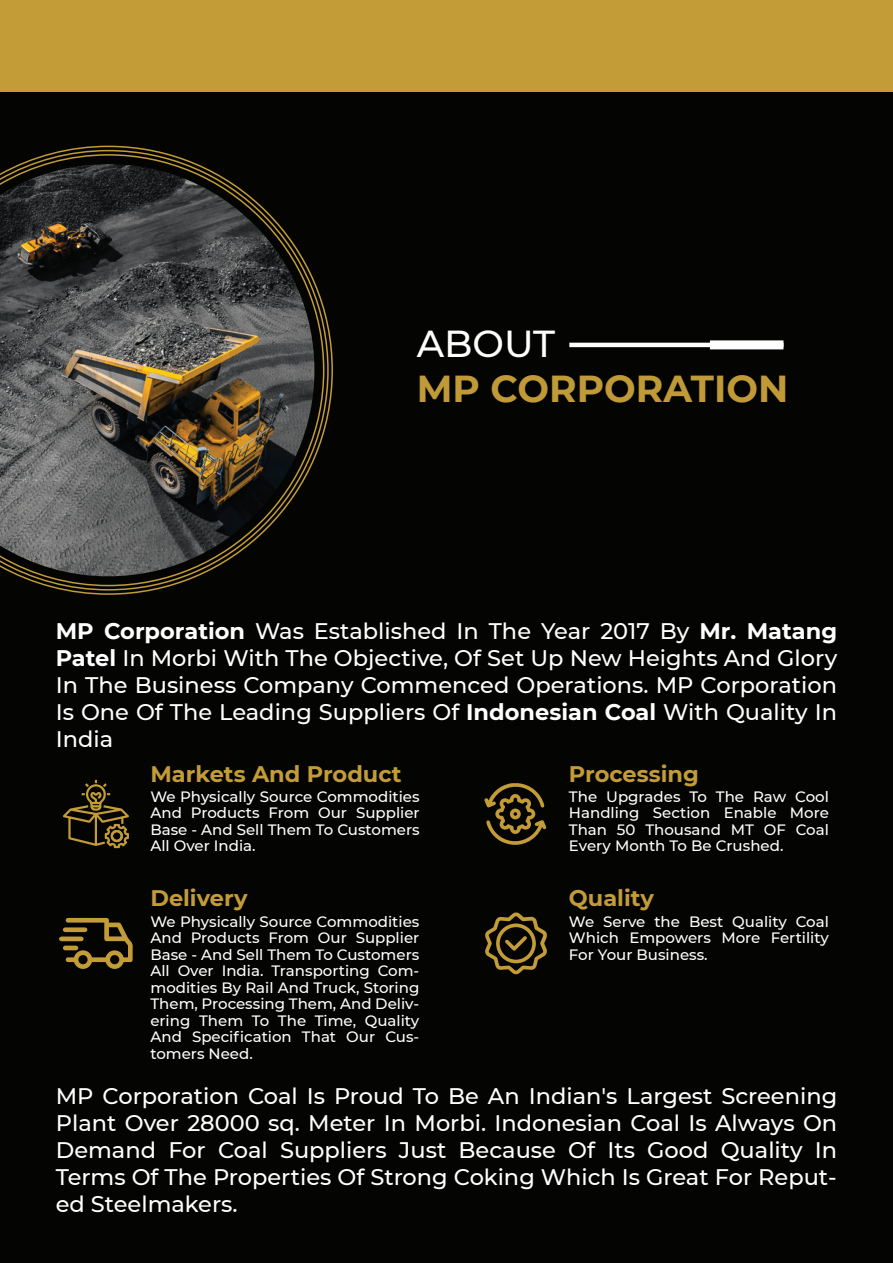
<style>
.page{position:relative;width:893px;height:1263px;background:#040503}
.page>*{position:absolute;margin:0;border:0;box-sizing:border-box;transform-origin:0 0}
.t1{font:700 37.5px "Montserrat";color:#c19a38}
.t2{font:500 37.5px "Montserrat";color:#fff}
.t3{font:500 22.5px/27px "Montserrat";color:#fff;text-align:justify}
.t4{font:700 22.5px "Montserrat";color:#c39c38}
.t5{font:500 15px/16.5px "Montserrat";color:#fff;text-align:justify}
.s1{font-weight:700}
</style>
<div class="page">
<hr style="left:569px;top:343px;width:214px;height:4px;background:#fff">
<div style="left:710px;top:340px;width:73px;height:9px;background:#fff"></div>
<svg style="left:46px;top:150px;width:283px;height:440px"></svg>
<svg style="left:18px;top:154px;width:306px;height:432px"></svg>
<div style="left:0;top:0;width:893px;height:91px;background:#c39c38"></div>
<img style="left:0;top:164px;width:314px;height:412px">
<svg style="left:63px;top:780px;width:66px;height:68px"></svg>
<svg style="left:484px;top:783px;width:62px;height:62px"></svg>
<svg style="left:485px;top:912px;width:62px;height:63px"></svg>
<svg style="left:59px;top:918px;width:74px;height:51px"></svg>
<h1 class="t2" style="left:417px;top:318px;width:140px">ABOUT</h1>
<h1 class="t1" style="left:417px;top:362px;width:373px">MP CORPORATION</h1>
<p class="t3" style="left:56px;top:616px;width:783px"><span class="s1">MP Corporation</span> Was Established In The Year 2017 By <span class="s1">Mr. Matang Patel</span> In Morbi With The Objective, Of Set Up New Heights And Glory In The Business Company Commenced Operations. MP Corporation Is One Of The Leading Suppliers Of <span class="s1">Indonesian Coal</span> With Quality In India</p>
<h2 class="t4" style="left:150px;top:758px;width:253px">Markets And Product</h2>
<p class="t5" style="left:150px;top:788px;width:271px">We Physically Source Commodities And Products From Our Supplier Base - And Sell Them To Customers All Over India.</p>
<h2 class="t4" style="left:150px;top:882px;width:99px">Delivery</h2>
<p class="t5" style="left:150px;top:912px;width:270px">We Physically Source Commodities And Products From Our Supplier Base - And Sell Them To Customers All Over India. Transporting Com&shy;modities By Rail And Truck, Storing Them, Processing Them, And Deliv&shy;ering Them To The Time, Quality And Specification That Our Cus&shy;tomers Need.</p>
<h2 class="t4" style="left:569px;top:758px;width:131px">Processing</h2>
<p class="t5" style="left:569px;top:788px;width:261px">The Upgrades To The Raw Cool Handling Section Enable More Than 50 Thousand MT OF Coal Every Month To Be Crushed.</p>
<h2 class="t4" style="left:569px;top:882px;width:86px">Quality</h2>
<p class="t5" style="left:569px;top:912px;width:261px">We Serve the Best Quality Coal Which Empowers More Fertility For Your Business.</p>
<p class="t3" style="left:56px;top:1081px;width:783px">MP Corporation Coal Is Proud To Be An Indian's Largest Screening Plant Over 28000 sq. Meter In Morbi. Indonesian Coal Is Always On Demand For Coal Suppliers Just Because Of Its Good Quality In Terms Of The Properties Of Strong Coking Which Is Great For Reput&shy;ed Steelmakers.</p>
</div>
